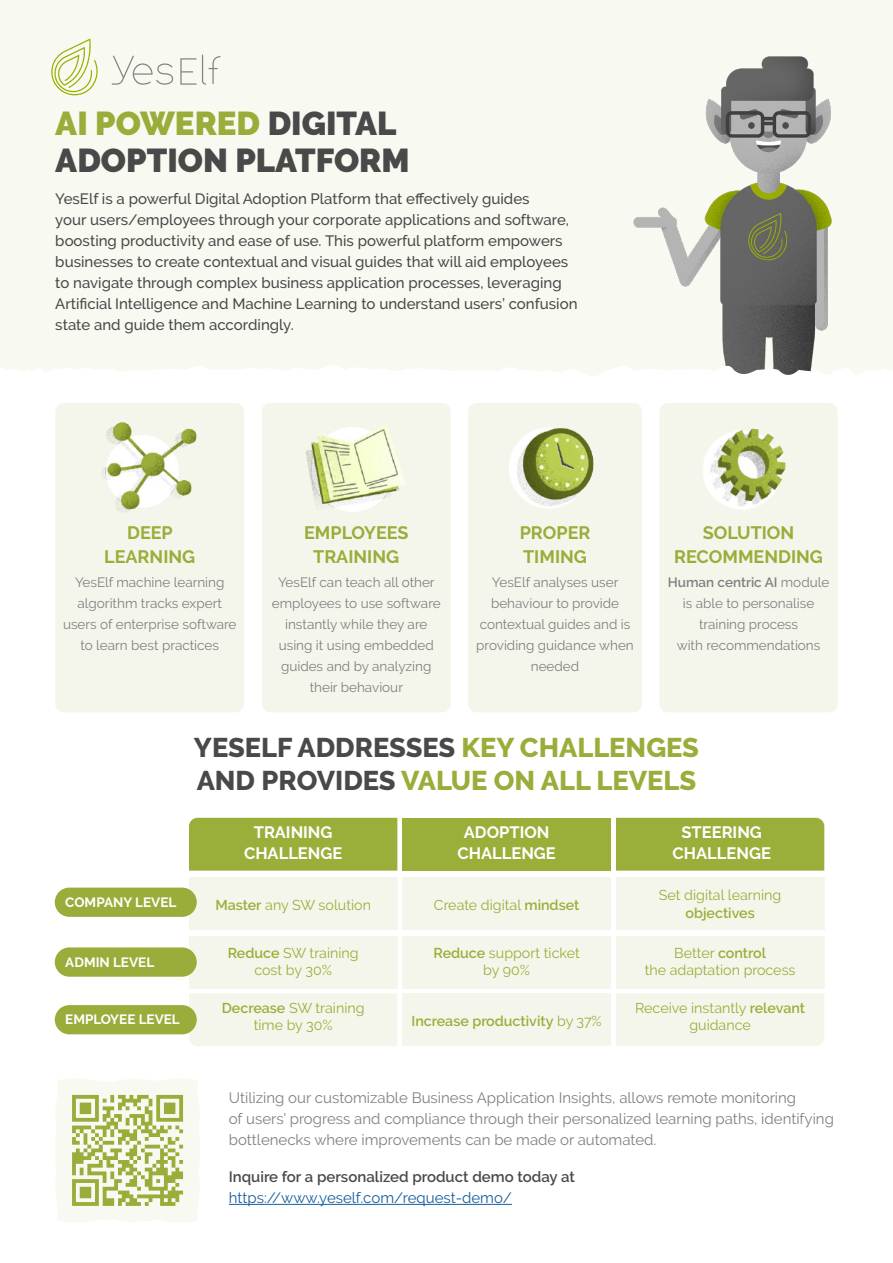
<style>
.page{position:relative;width:893px;height:1263px;background:#fff}
.page>*{position:absolute;margin:0;border:0;box-sizing:border-box;transform-origin:0 0}
.t1{font:900 33px "Raleway";color:#9aad3a}
.t2{font:900 33px "Raleway";color:#484948}
.t3{font:800 27px/33px "Raleway";color:#9aad3a}
.t4{font:700 18px/24px "Raleway";color:#9aad3a;text-align:center}
.t5{font:700 16.5px "Raleway";color:#fff}
.t6{font:500 15px/21px "Raleway";color:#484948}
.t7{font:15px/21px "Raleway";color:#817f81}
.t8{font:600 15px/21px "Raleway";color:#484948}
.t9{font:14.25px/17.1px "Raleway";color:#9aad3a;text-align:center}
.t10{font:600 14.25px "Raleway";color:#9aad3a}
.t11{font:13.5px/21px "Raleway";color:#817f81;text-align:center}
.t12{font:700 13.5px "Raleway";color:#fff}
.s1{color:#484948}
.s2{font-weight:600}
.s3{font-weight:400}
.s4{font-weight:400;color:#175d9e}
</style>
<div class="page">
<div style="left:0;top:0;width:893px;height:376px;background:#f8faf2"></div>
<img style="left:619px;top:47px;width:233px;height:329px">
<div style="left:55px;top:403px;width:189px;height:309px;background:#f5f6eb;border-radius:9px"></div>
<img style="left:102px;top:422px;width:95px;height:91px">
<div style="left:262px;top:403px;width:189px;height:309px;background:#f5f6eb;border-radius:9px"></div>
<img style="left:306px;top:424px;width:97px;height:88px">
<div style="left:468px;top:403px;width:174px;height:309px;background:#f5f6eb;border-radius:9px"></div>
<img style="left:509px;top:427px;width:85px;height:81px">
<div style="left:659px;top:403px;width:179px;height:309px;background:#f5f6eb;border-radius:9px"></div>
<img style="left:703px;top:428px;width:83px;height:82px">
<svg style="left:112px;top:56px;width:61px;height:29px"></svg>
<svg style="left:180px;top:58px;width:16px;height:27px"></svg>
<svg style="left:202px;top:55px;width:18px;height:30px"></svg>
<svg style="left:50px;top:38px;width:51px;height:57px"></svg>
<hr style="left:229px;top:1204px;width:283px;height:1px;background:#175d9e">
<svg style="left:56px;top:1078px;width:144px;height:144px"></svg>
<div style="left:189px;top:877px;width:635px;height:52px;background:#f5f6eb"></div>
<div style="left:189px;top:936px;width:635px;height:110px;background:#f5f6eb"></div>
<div style="left:189px;top:818px;width:635px;height:53px;background:#9aae3a"></div>
<div style="left:55px;top:1005px;width:142px;height:29px;background:#9aad3a;border-radius:15px"></div>
<div style="left:55px;top:947px;width:142px;height:30px;background:#9aad3a;border-radius:15px"></div>
<div style="left:55px;top:887px;width:142px;height:30px;background:#9aad3a;border-radius:15px"></div>
<p class="t1" style="left:55px;top:104px;width:343px">AI POWERED <span class="s1">DIGITAL</span></p>
<p class="t2" style="left:55px;top:141px;width:356px">ADOPTION PLATFORM</p>
<p class="t6" style="left:55px;top:188px;width:524px">YesElf is a powerful Digital Adoption Platform that effectively guides<br>your users/employees through your corporate applications and software, boosting productivity and ease of use. This powerful platform empowers businesses to create contextual and visual guides that will aid employees to navigate through complex business application processes, leveraging Artificial Intelligence and Machine Learning to understand users’ confusion state and guide them accordingly.</p>
<p class="t4" style="left:127px;top:520px;width:47px">DEEP</p>
<p class="t4" style="left:104px;top:544px;width:93px">LEARNING</p>
<p class="t11" style="left:63px;top:571px;width:175px">YesElf machine learning algorithm tracks expert users of enterprise software to learn best practices</p>
<p class="t4" style="left:304px;top:520px;width:106px">EMPLOYEES<br>TRAINING</p>
<p class="t11" style="left:272px;top:571px;width:170px">YesElf can teach all other employees to use software instantly while they are using it using embedded guides and by analyzing their behaviour</p>
<p class="t4" style="left:520px;top:520px;width:72px">PROPER</p>
<p class="t4" style="left:523px;top:544px;width:65px">TIMING</p>
<p class="t11" style="left:476px;top:571px;width:159px">YesElf analyses user behaviour to provide contextual guides and is providing guidance when needed</p>
<p class="t4" style="left:674px;top:520px;width:150px">SOLUTION<br>RECOMMENDING</p>
<p class="t11" style="left:668px;top:571px;width:163px"><span class="s2">Human centric AI</span> module is able to personalise training process<br>with recommendations</p>
<p class="t3" style="left:194px;top:731px;width:506px"><span class="s1">YESELF ADDRESSES</span> KEY CHALLENGES<br><span class="s1">AND PROVIDES</span> VALUE ON ALL LEVELS</p>
<p class="t12" style="left:65px;top:894px;width:113px">COMPANY LEVEL</p>
<p class="t12" style="left:65px;top:954px;width:90px">ADMIN LEVEL</p>
<p class="t12" style="left:65px;top:1012px;width:116px">EMPLOYEE LEVEL</p>
<p class="t5" style="left:254px;top:823px;width:80px">TRAINING</p>
<p class="t5" style="left:244px;top:844px;width:100px">CHALLENGE</p>
<p class="t5" style="left:464px;top:823px;width:87px">ADOPTION</p>
<p class="t5" style="left:457px;top:844px;width:100px">CHALLENGE</p>
<p class="t5" style="left:682px;top:823px;width:82px">STEERING</p>
<p class="t5" style="left:673px;top:844px;width:100px">CHALLENGE</p>
<p class="t9" style="left:215px;top:896px;width:157px"><span class="s2">Master</span> any SW solution</p>
<p class="t9" style="left:434px;top:896px;width:147px">Create digital <span class="s2">mindset</span></p>
<p class="t9" style="left:659px;top:887px;width:124px">Set digital learning</p>
<p class="t10" style="left:685px;top:904px;width:71px">objectives</p>
<p class="t9" style="left:228px;top:944px;width:132px"><span class="s2">Reduce</span> SW training</p>
<p class="t9" style="left:254px;top:961px;width:79px">cost by 30%</p>
<p class="t9" style="left:433px;top:944px;width:148px"><span class="s2">Reduce</span> support ticket</p>
<p class="t9" style="left:483px;top:961px;width:48px">by 90%</p>
<p class="t9" style="left:645px;top:944px;width:152px">Better <span class="s2">control<br></span>the adaptation process</p>
<p class="t9" style="left:222px;top:999px;width:144px"><span class="s2">Decrease</span> SW training time by 30%</p>
<p class="t10" style="left:411px;top:1013px;width:192px">Increase productivity <span class="s3">by 37%</span></p>
<p class="t9" style="left:635px;top:999px;width:171px">Receive instantly <span class="s2">relevant </span>guidance</p>
<p class="t7" style="left:229px;top:1087px;width:607px">Utilizing our customizable Business Application Insights, allows remote monitoring<br>of users’ progress and compliance through their personalized learning paths, identifying bottlenecks where improvements can be made or automated.</p>
<p class="t8" style="left:229px;top:1166px;width:348px">Inquire for a personalized product demo today at <span class="s4">https://www.yeself.com/request-demo/</span></p>
</div>
